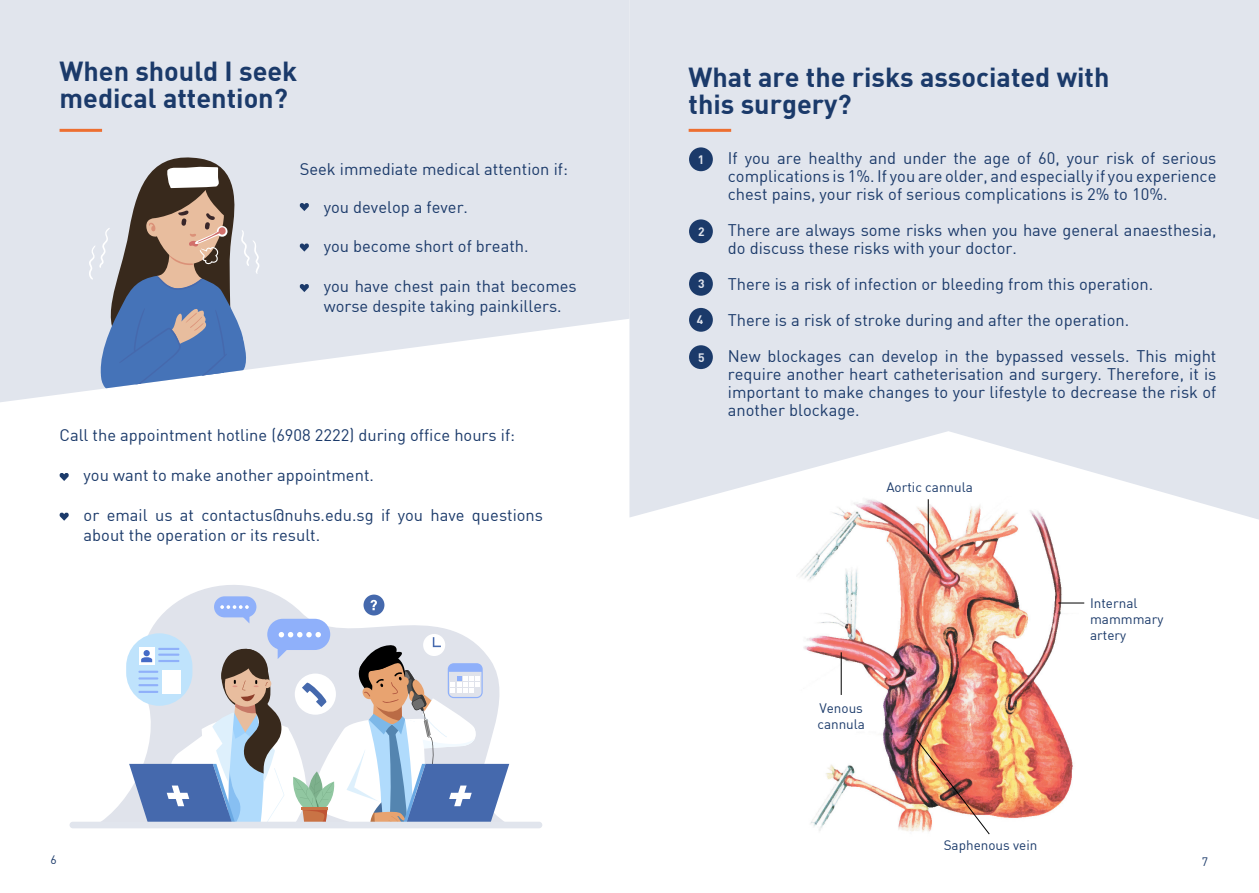
<style>
.page{position:relative;width:1259px;height:893px;background:#fff}
.page>*{position:absolute;margin:0;border:0;box-sizing:border-box;transform-origin:0 0}
.t1{font:700 27px/27px "DIN";color:#1b3a6a}
.t2{font:16.5px/18px "DIN";color:#1b3a6a}
.t3{font:13.5px/16.2px "DIN";color:#1b3a6a}
.t4{font:700 12px "DIN";color:#e1e5ed}
.t5{font:12px "DIN";color:#1b3a6a}
</style>
<div class="page">
<svg style="left:0;top:0;width:629px;height:402px;background:#e4e7ee"></svg>
<div style="left:629px;top:0;width:630px;height:520px;background:#e1e5ed"></div>
<hr style="left:688px;top:129px;width:43px;height:3px;background:#ed6f31">
<hr style="left:60px;top:129px;width:42px;height:3px;background:#ed6f31">
<svg style="left:299px;top:203px;width:10px;height:8px"></svg>
<svg style="left:299px;top:243px;width:10px;height:9px"></svg>
<svg style="left:299px;top:284px;width:10px;height:8px"></svg>
<svg style="left:59px;top:473px;width:10px;height:8px"></svg>
<svg style="left:59px;top:512px;width:10px;height:9px"></svg>
<div style="left:689px;top:147px;width:24px;height:24px;background:#1b3a6a;border-radius:50%"></div>
<div style="left:689px;top:219px;width:24px;height:24px;background:#1b3a6a;border-radius:50%"></div>
<div style="left:689px;top:272px;width:24px;height:24px;background:#1b3a6a;border-radius:50%"></div>
<div style="left:689px;top:308px;width:24px;height:24px;background:#1b3a6a;border-radius:50%"></div>
<div style="left:689px;top:345px;width:24px;height:24px;background:#1b3a6a;border-radius:50%"></div>
<svg style="left:100px;top:585px;width:410px;height:237px"></svg>
<div style="left:267px;top:619px;width:63px;height:31px;background:#8fb0fa;border-radius:16px"></div>
<div style="left:214px;top:596px;width:42px;height:21px;background:#8fb0fa;border-radius:11px"></div>
<svg style="left:220px;top:605px;width:29px;height:18px"></svg>
<svg style="left:129px;top:632px;width:380px;height:190px"></svg>
<div style="left:363px;top:595px;width:21px;height:20px;background:#4569ad;border-radius:50%"></div>
<svg style="left:370px;top:600px;width:7px;height:10px"></svg>
<div style="left:70px;top:822px;width:472px;height:6px;background:#e1e5ed;border-radius:3px"></div>
<svg style="left:89px;top:151px;width:171px;height:251px;background:#9ea4b4"></svg>
<img style="left:796px;top:497px;width:299px;height:335px">
<svg style="left:1058px;top:603px;width:26px;height:1px"></svg>
<hr style="left:928px;top:499px;width:1px;height:55px;background:#000">
<img style="left:915px;top:738px;width:75px;height:97px">
<hr style="left:841px;top:652px;width:1px;height:43px;background:#000">
<h1 class="t1" style="left:60px;top:57px;width:239px">When should I seek medical attention?</h1>
<p class="t2" style="left:300px;top:161px;width:270px">Seek immediate medical attention if:</p>
<p class="t2" style="left:324px;top:199px;width:146px">you develop a fever.</p>
<p class="t2" style="left:324px;top:239px;width:206px">you become short of breath.</p>
<p class="t2" style="left:324px;top:277px;width:254px;line-height:19.8px">you have chest pain that becomes worse despite taking painkillers.</p>
<p class="t2" style="left:60px;top:427px;width:457px">Call the appointment hotline (6908 2222) during office hours if:</p>
<p class="t2" style="left:84px;top:467px;width:292px">you want to make another appointment.</p>
<p class="t2" style="left:84px;top:506px;width:461px;line-height:19.8px">or email us at contactus@nuhs.edu.sg if you have questions about the operation or its result.</p>
<h1 class="t1" style="left:688px;top:62px;width:422px">What are the risks associated with this surgery?</h1>
<p class="t2" style="left:728px;top:150px;width:490px;text-align:justify">If you are healthy and under the age of 60, your risk of serious complications is 1%. If you are older, and especially if you experience chest pains, your risk of serious complications is 2% to 10%.</p>
<p class="t2" style="left:728px;top:222px;width:490px">There are always some risks when you have general anaesthesia, do discuss these risks with your doctor.</p>
<p class="t2" style="left:728px;top:267px;width:490px;line-height:36px">There is a risk of infection or bleeding from this operation.<br>There is a risk of stroke during and after the operation.<br>New blockages can develop in the bypassed vessels. This might</p>
<p class="t2" style="left:728px;top:366px;width:490px;text-align:justify">require another heart catheterisation and surgery. Therefore, it is important to make changes to your lifestyle to decrease the risk of another blockage.</p>
<p class="t4" style="left:697px;top:152px;width:8px">1</p>
<p class="t4" style="left:698px;top:224px;width:8px">2</p>
<p class="t4" style="left:698px;top:276px;width:8px">3</p>
<p class="t4" style="left:697px;top:312px;width:8px">4</p>
<p class="t4" style="left:698px;top:349px;width:8px">5</p>
<p class="t3" style="left:886px;top:479px;width:88px">Aortic cannula</p>
<p class="t3" style="left:817px;top:700px;width:49px">Venous cannula</p>
<p class="t3" style="left:943px;top:838px;width:95px">Saphenous vein</p>
<p class="t3" style="left:1090px;top:596px;width:75px">Internal mammmary artery</p>
<p class="t5" style="left:51px;top:855px;width:8px">6</p>
<p class="t5" style="left:1202px;top:856px;width:8px">7</p>
</div>
